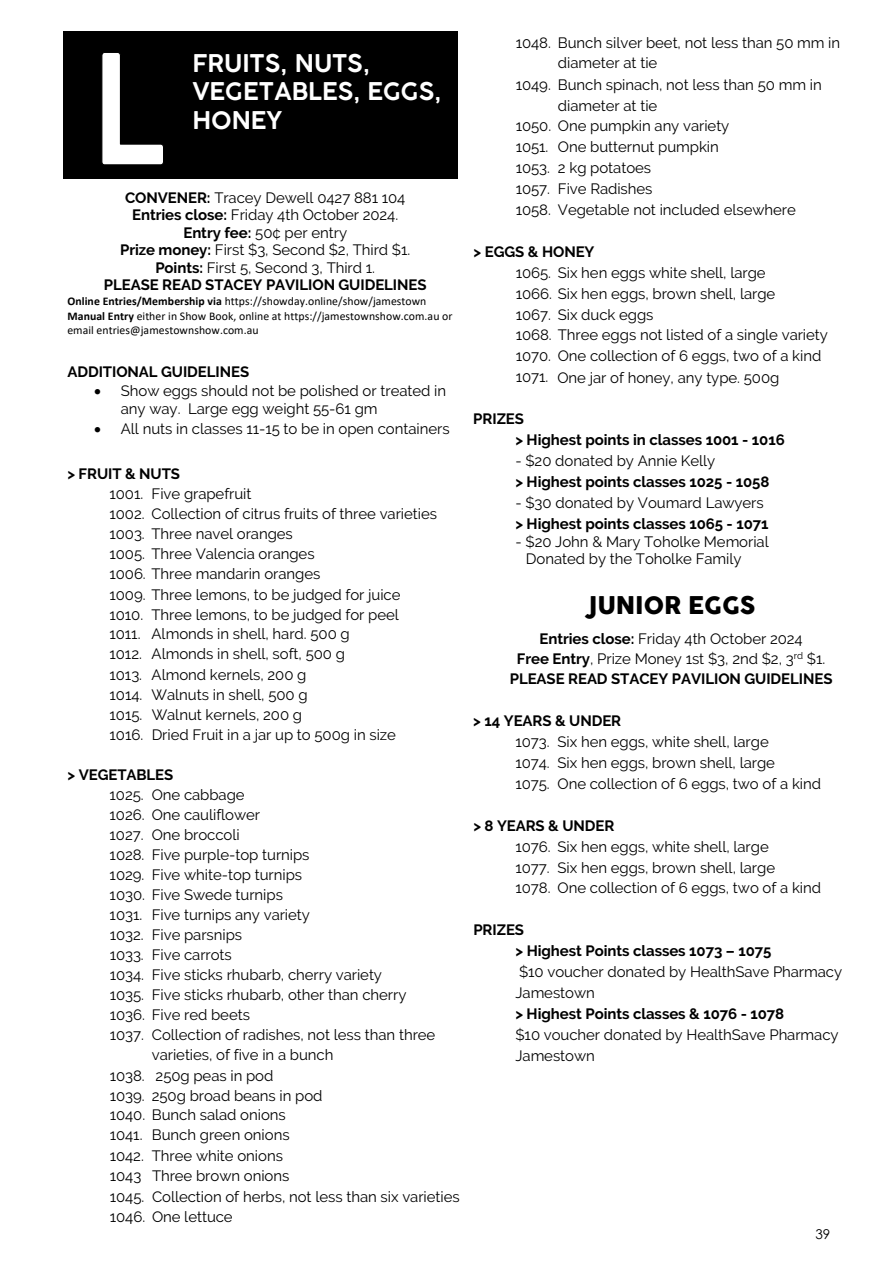
<style>
.page{position:relative;width:893px;height:1263px;background:#fff}
.page>*{position:absolute;margin:0;border:0;box-sizing:border-box;transform-origin:0 0}
.t1{font:600 23.85px/28.3px "COCOGOOSE";color:#fff}
.t2{font:23.85px "COCOGOOSE";letter-spacing:-.005em;color:#000}
.t3{font:15px/20.9px "Raleway";letter-spacing:-.005em;color:#000}
.t4{font:700 15px/21px "Raleway";letter-spacing:-.005em;color:#000}
.t5{font:13.5px "Century Gothic";color:#000}
.t6{font:11.7px/14.5px "Calibri";letter-spacing:.005em;color:#000}
.s1{font-weight:700}
.s2{color:#fff}
.s3{font-weight:400}
</style>
<div class="page">
<div style="left:63px;top:31px;width:395px;height:148px;background:#000"></div>
<svg style="left:101px;top:53px;width:62px;height:112px"></svg>
<p class="t1" style="left:192px;top:49px;width:250px">FRUITS, NUTS,<br>VEGETABLES, EGGS,<br>HONEY</p>
<p class="t3" style="left:104px;top:189px;width:324px;line-height:17.4px;text-align:center"><span class="s1">CONVENER:</span> Tracey Dewell 0427 881 104<br><span class="s1">Entries close:</span> Friday 4th October 2024.<br><span class="s1">Entry fee:</span> 50¢ per entry<br><span class="s1">Prize money:</span> First $3, Second $2, Third $1.<br><span class="s1">Points:</span> First 5, Second 3, Third 1.<br><span class="s1">PLEASE READ STACEY PAVILION GUIDELINES</span></p>
<p class="t6" style="left:67px;top:293px;width:387px"><span class="s1">Online Entries/Membership via</span> https://showday.online/show/jamestown<br><span class="s1">Manual Entry</span> either in Show Book, online at https://jamestownshow.com.au or email entries@jamestownshow.com.au</p>
<p class="t4" style="left:67px;top:361px;width:183px">ADDITIONAL GUIDELINES</p>
<p class="t3" style="left:121px;top:381px;width:327px;line-height:18.6px;text-indent:-27px">• Show eggs should not be polished or treated in any way. Large egg weight 55-61 gm</p>
<p class="t3" style="left:94px;top:418px;width:357px">• All nuts in classes 11-15 to be in open containers</p>
<p class="t3" style="left:109px;top:464px;width:329px;line-height:20.1px;text-indent:-42px"><span class="s1">&gt; FRUIT &amp; NUTS<br></span>1001. Five grapefruit<br>1002. Collection of citrus fruits of three varieties<br>1003. Three navel oranges<br>1005. Three Valencia oranges<br>1006. Three mandarin oranges<br>1009. Three lemons, to be judged for juice<br>1010. Three lemons, to be judged for peel<br>1011. Almonds in shell, hard. 500 g<br>1012. Almonds in shell, soft, 500 g<br>1013. Almond kernels, 200 g<br>1014. Walnuts in shell, 500 g<br>1015. Walnut kernels, 200 g<br>1016. Dried Fruit in a jar up to 500g in size</p>
<p class="t4" style="left:68px;top:764px;width:107px">&gt; VEGETABLES</p>
<p class="t3" style="left:110px;top:784px;width:137px">1025. One cabbage</p>
<p class="t3" style="left:110px;top:804px;width:152px">1026. One cauliflower</p>
<p class="t3" style="left:110px;top:824px;width:132px">1027. One broccoli</p>
<p class="t3" style="left:110px;top:844px;width:201px">1028. Five purple-top turnips</p>
<p class="t3" style="left:110px;top:864px;width:194px">1029. Five white-top turnips</p>
<p class="t3" style="left:110px;top:884px;width:175px">1030. Five Swede turnips</p>
<p class="t3" style="left:110px;top:904px;width:202px">1031. Five turnips any variety</p>
<p class="t3" style="left:110px;top:924px;width:134px">1032. Five parsnips</p>
<p class="t3" style="left:110px;top:944px;width:124px">1033. Five carrots</p>
<p class="t3" style="left:110px;top:964px;width:274px">1034. Five sticks rhubarb, cherry variety</p>
<p class="t3" style="left:110px;top:985px;width:298px">1035. Five sticks rhubarb, other than cherry</p>
<p class="t3" style="left:110px;top:1004px;width:142px">1036. Five red beets</p>
<p class="t3" style="left:110px;top:1024px;width:327px">1037. Collection of radishes, not less than three</p>
<p class="t3" style="left:152px;top:1044px;width:183px">varieties, of five in a bunch</p>
<p class="t3" style="left:110px;top:1065px;width:165px">1038. 250g peas in pod</p>
<p class="t3" style="left:110px;top:1085px;width:214px">1039. 250g broad beans in pod</p>
<p class="t3" style="left:110px;top:1105px;width:178px">1040. Bunch salad onions</p>
<p class="t3" style="left:110px;top:1125px;width:181px">1041. Bunch green onions</p>
<p class="t3" style="left:110px;top:1145px;width:175px">1042. Three white onions</p>
<p class="t3" style="left:110px;top:1165px;width:181px">1043<span class="s2">.</span> Three brown onions</p>
<p class="t3" style="left:110px;top:1186px;width:351px">1045. Collection of herbs, not less than six varieties</p>
<p class="t3" style="left:110px;top:1206px;width:124px">1046. One lettuce</p>
<p class="t3" style="left:516px;top:32px;width:326px">1048. Bunch silver beet, not less than 50 mm in</p>
<p class="t3" style="left:558px;top:53px;width:101px">diameter at tie</p>
<p class="t3" style="left:516px;top:74px;width:307px">1049. Bunch spinach, not less than 50 mm in</p>
<p class="t3" style="left:558px;top:95px;width:101px">diameter at tie</p>
<p class="t3" style="left:516px;top:115px;width:215px">1050. One pumpkin any variety</p>
<p class="t3" style="left:516px;top:136px;width:205px">1051. One butternut pumpkin</p>
<p class="t3" style="left:516px;top:158px;width:137px">1053. 2 kg potatoes</p>
<p class="t3" style="left:516px;top:178px;width:138px">1057. Five Radishes</p>
<p class="t3" style="left:516px;top:199px;width:282px">1058. Vegetable not included elsewhere</p>
<p class="t3" style="left:516px;top:241px;width:314px;text-indent:-42px"><span class="s1">&gt; EGGS &amp; HONEY<br></span>1065. Six hen eggs white shell, large<br>1066. Six hen eggs, brown shell, large<br>1067. Six duck eggs<br>1068. Three eggs not listed of a single variety 1070. One collection of 6 eggs, two of a kind 1071. One jar of honey, any type. 500g</p>
<p class="t4" style="left:515px;top:409px;width:271px;text-indent:-42px">PRIZES<br>&gt; Highest points in classes 1001 - 1016</p>
<p class="t4" style="left:515px;top:451px;width:256px"><span class="s3">- $20 donated by Annie Kelly<br></span>&gt; Highest points classes 1025 - 1058</p>
<p class="t4" style="left:515px;top:492px;width:255px"><span class="s3">- $30 donated by Voumard Lawyers </span>&gt; Highest points classes 1065 - 1071</p>
<p class="t3" style="left:526px;top:533px;width:244px;line-height:17.1px;text-indent:-11px">- $20 John &amp; Mary Toholke Memorial<br>Donated by the Toholke Family</p>
<p class="t2" style="left:587px;top:587px;width:170px">JUNIOR EGGS</p>
<p class="t4" style="left:510px;top:629px;width:324px;line-height:20px;text-align:center">Entries close: <span class="s3">Friday 4th October 2024<br></span>Free Entry<span class="s3">, Prize Money 1st $3, 2nd $2, 3</span><sup>rd</sup> <span class="s3">$1.<br></span>PLEASE READ STACEY PAVILION GUIDELINES</p>
<p class="t3" style="left:515px;top:710px;width:307px;text-indent:-42px"><span class="s1">&gt; 14 YEARS &amp; UNDER<br></span>1073. Six hen eggs, white shell, large<br>1074. Six hen eggs, brown shell, large<br>1075. One collection of 6 eggs, two of a kind</p>
<p class="t3" style="left:515px;top:815px;width:307px;text-indent:-42px"><span class="s1">&gt; 8 YEARS &amp; UNDER<br></span>1076. Six hen eggs, white shell, large<br>1077. Six hen eggs, brown shell, large<br>1078. One collection of 6 eggs, two of a kind</p>
<p class="t3" style="left:515px;top:919px;width:328px;text-indent:-42px"><span class="s1">PRIZES<br>&gt; Highest Points classes 1073 – 1075<br></span>$10 voucher donated by HealthSave Pharmacy<br>Jamestown<br><span class="s1">&gt; Highest Points classes &amp; 1076 - 1078<br></span>$10 voucher donated by HealthSave Pharmacy<br>Jamestown</p>
<p class="t5" style="left:815px;top:1224px;width:16px">39</p>
</div>
